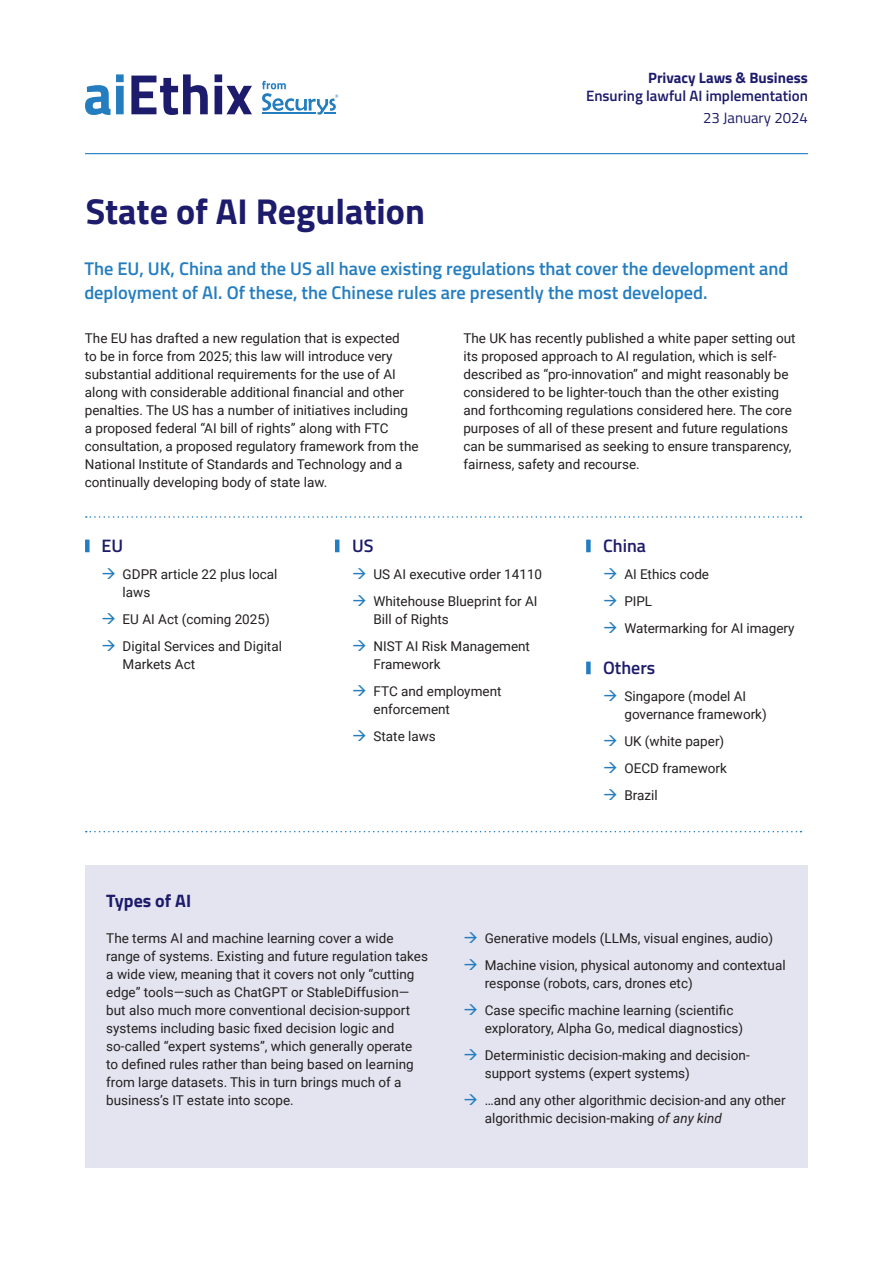
<style>
.page{position:relative;width:893px;height:1263px;background:#fff}
.page>*{position:absolute;margin:0;border:0;box-sizing:border-box;transform-origin:0 0}
.t1{font:700 36px "Titillium Web";color:#1d1b6b}
.t2{font:600 18.3px/24px "Titillium Web";color:#247dbf}
.t3{font:600 18px "Titillium Web";color:#1d1b6b}
.t4{font:700 18px "Titillium Web";color:#1d1b6b}
.t5{font:600 15px "Titillium Web";color:#1d1b6b}
.t6{font:700 15px "Titillium Web";color:#1d1b6b}
.t7{font:15px "Titillium Web";color:#1d1b6b}
.t8{font:13.5px/18px "Roboto";color:#231f20}
.s1{font-style:italic}
</style>
<div class="page">
<hr style="left:85px;top:153px;width:723px;height:1px;background:#247dbf">
<svg style="left:85px;top:74px;width:39px;height:41px"></svg>
<svg style="left:131px;top:74px;width:77px;height:41px"></svg>
<svg style="left:215px;top:74px;width:37px;height:40px"></svg>
<svg style="left:262px;top:81px;width:76px;height:34px"></svg>
<div style="left:85px;top:865px;width:723px;height:303px;background:#e4e4f0"></div>
<div style="left:85px;top:540px;width:5px;height:12px;background:#247dbf"></div>
<hr style="left:335px;top:540px;width:4px;height:12px;background:#247dbf">
<div style="left:586px;top:540px;width:5px;height:12px;background:#247dbf"></div>
<div style="left:586px;top:662px;width:5px;height:12px;background:#247dbf"></div>
<svg style="left:86px;top:516px;width:715px;height:2px"></svg>
<svg style="left:86px;top:831px;width:715px;height:1px"></svg>
<p class="t6" style="left:648px;top:66px;width:161px">Privacy Laws &amp; Business</p>
<p class="t5" style="left:586px;top:84px;width:223px">Ensuring lawful AI implementation</p>
<p class="t7" style="left:703px;top:107px;width:106px">23 January 2024</p>
<h1 class="t1" style="left:86px;top:184px;width:341px">State of AI Regulation</h1>
<h2 class="t2" style="left:84px;top:255px;width:705px">The EU, UK, China and the US all have existing regulations that cover the development and deployment of AI. Of these, the Chinese rules are presently the most developed.</h2>
<p class="t8" style="left:85px;top:328px;width:335px">The EU has drafted a new regulation that is expected<br>to be in force from 2025; this law will introduce very substantial additional requirements for the use of AI along with considerable additional financial and other penalties. The US has a number of initiatives including a proposed federal “AI bill of rights” along with FTC consultation, a proposed regulatory framework from the National Institute of Standards and Technology and a continually developing body of state law.</p>
<p class="t8" style="left:463px;top:328px;width:334px">The UK has recently published a white paper setting out its proposed approach to AI regulation, which is self&shy;described as “pro-innovation” and might reasonably be considered to be lighter-touch than the other existing and forthcoming regulations considered here. The core purposes of all of these present and future regulations can be summarised as seeking to ensure transparency, fairness, safety and recourse.</p>
<h3 class="t3" style="left:101px;top:532px;width:23px">EU</h3>
<p class="t8" style="left:123px;top:565px;width:156px">GDPR article 22 plus local laws</p>
<p class="t8" style="left:123px;top:605px;width:161px;line-height:27px">EU AI Act (coming 2025)<br>Digital Services and Digital</p>
<p class="t8" style="left:123px;top:655px;width:74px">Markets Act</p>
<h3 class="t3" style="left:352px;top:532px;width:23px">US</h3>
<p class="t8" style="left:374px;top:560px;width:170px;line-height:27px">US AI executive order 14110<br>Whitehouse Blueprint for AI</p>
<p class="t8" style="left:374px;top:605px;width:158px;line-height:27px">Bill of Rights<br>NIST AI Risk Management</p>
<p class="t8" style="left:374px;top:650px;width:130px;line-height:27px">Framework<br>FTC and employment</p>
<p class="t8" style="left:374px;top:695px;width:78px;line-height:27px">enforcement<br>State laws</p>
<h3 class="t3" style="left:603px;top:532px;width:44px">China</h3>
<p class="t8" style="left:624px;top:560px;width:172px;line-height:27px">AI Ethics code<br>PIPL<br>Watermarking for AI imagery</p>
<h3 class="t3" style="left:603px;top:654px;width:54px">Others</h3>
<p class="t8" style="left:624px;top:686px;width:144px">Singapore (model AI governance framework)</p>
<p class="t8" style="left:624px;top:727px;width:104px;line-height:27px">UK (white paper)<br>OECD framework<br>Brazil</p>
<h3 class="t4" style="left:106px;top:887px;width:86px">Types of AI</h3>
<p class="t8" style="left:106px;top:929px;width:323px">The terms AI and machine learning cover a wide range of systems. Existing and future regulation takes a wide view, meaning that it covers not only “cutting edge” tools—such as ChatGPT or StableDiffusion— but also much more conventional decision-support systems including basic fixed decision logic and so-called “expert systems”, which generally operate<br>to defined rules rather than being based on learning from large datasets. This in turn brings much of a business’s IT estate into scope.</p>
<p class="t8" style="left:485px;top:924px;width:302px;line-height:27px">Generative models (LLMs, visual engines, audio)<br>Machine vision, physical autonomy and contextual</p>
<p class="t8" style="left:485px;top:969px;width:250px;line-height:27px">response (robots, cars, drones etc)<br>Case specific machine learning (scientific</p>
<p class="t8" style="left:485px;top:1014px;width:266px;line-height:27px">exploratory, Alpha Go, medical diagnostics)<br>Deterministic decision-making and decision-</p>
<p class="t8" style="left:485px;top:1059px;width:302px;line-height:27px">support systems (expert systems)<br>…and any other algorithmic decision-and any other</p>
<p class="t8" style="left:485px;top:1109px;width:239px">algorithmic decision-making <span class="s1">of any kind</span></p>
</div>
